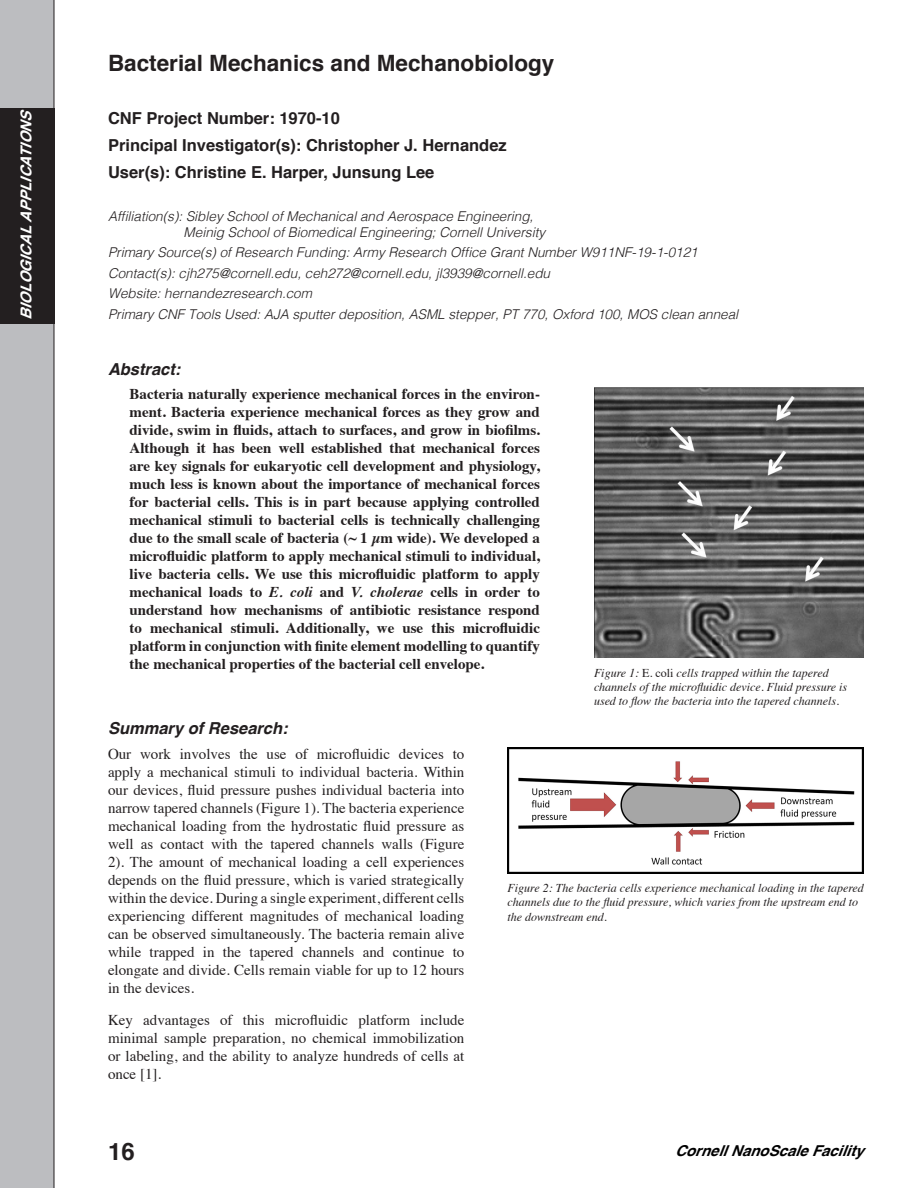
<style>
.page{position:relative;width:918px;height:1188px;background:#fff}
.page>*{position:absolute;margin:0;border:0;box-sizing:border-box;transform-origin:0 0}
.t1{font:700 24px "Helvetica";color:#231f20}
.Project_Title{font:700 22.5px "Helvetica";color:#231f20}
.Project___PI_Users{font:700 16.5px "Helvetica";color:#231f20}
.Body_Header{font:italic 700 16.5px "Helvetica";color:#231f20}
.Abstract_Text{font:700 15px/18px "Times";color:#231f20;text-align:justify}
.t2{font:15px/18px "Times";color:#231f20;text-align:justify}
.t3{font:italic 700 15px "Helvetica";color:#000}
.t4{font:italic 700 15px "Helvetica";color:#fff}
.Project_Info{font:italic 300 13.5px "Helvetica";color:#231f20}
.Affiliation{font:italic 300 13.5px/16.2px "Helvetica";color:#231f20}
.Captions{font:italic 12px/14.4px "Times";color:#231f20}
.s1{font-style:italic}
.s2{font-style:normal}
</style>
<div class="page">
<div style="left:0;top:0;width:54px;height:1188px;background:#bcbdc0"></div>
<div style="left:0;top:108px;width:54px;height:216px;background:#231f20"></div>
<img style="left:594px;top:388px;width:270px;height:270px">
<img style="left:508px;top:748px;width:356px;height:125px">
<p class="t4" style="left:14px;top:320px;width:214px;rotate:-90deg">BIOLOGICAL APPLICATIONS</p>
<p class="Project_Title" style="left:108px;top:45px;width:448px">Bacterial Mechanics and Mechanobiology</p>
<p class="Project___PI_Users" style="left:108px;top:105px;width:233px">CNF Project Number: 1970-10</p>
<p class="Project___PI_Users" style="left:108px;top:132px;width:400px">Principal Investigator(s): Christopher J. Hernandez</p>
<p class="Project___PI_Users" style="left:108px;top:158px;width:328px">User(s): Christine E. Harper, Junsung Lee</p>
<p class="Affiliation" style="left:184px;top:207px;width:363px;text-indent:-76px">Affiliation(s): Sibley School of Mechanical and Aerospace Engineering,<br>Meinig School of Biomedical Engineering; Cornell University</p>
<p class="Project_Info" style="left:108px;top:241px;width:591px">Primary Source(s) of Research Funding: Army Research Office Grant Number W911NF-19-1-0121</p>
<p class="Project_Info" style="left:108px;top:262px;width:444px">Contact(s): cjh275@cornell.edu, ceh272@cornell.edu, jl3939@cornell.edu</p>
<p class="Project_Info" style="left:108px;top:282px;width:206px">Website: hernandezresearch.com</p>
<p class="Project_Info" style="left:108px;top:303px;width:632px">Primary CNF Tools Used: AJA sputter deposition, ASML stepper, PT 770, Oxford 100, MOS clean anneal</p>
<p class="Body_Header" style="left:108px;top:355px;width:74px">Abstract:</p>
<p class="Abstract_Text" style="left:130px;top:383px;width:412px">Bacteria naturally experience mechanical forces in the environ&shy;ment. Bacteria experience mechanical forces as they grow and divide, swim in fluids, attach to surfaces, and grow in biofilms.<br>Although it has been well established that mechanical forces are key signals for eukaryotic cell development and physiology, much less is known about the importance of mechanical forces for bacterial cells. This is in part because applying controlled mechanical stimuli to bacterial cells is technically challenging due to the small scale of bacteria (~ 1 µm wide). We developed a microfluidic platform to apply mechanical stimuli to individual, live bacteria cells. We use this microfluidic platform to apply mechanical loads to <span class="s1">E. coli</span> and <span class="s1">V. cholerae</span> cells in order to understand how mechanisms of antibiotic resistance respond to mechanical stimuli. Additionally, we use this microfluidic platform in conjunction with finite element modelling to quantify the mechanical properties of the bacterial cell envelope.</p>
<p class="Captions" style="left:594px;top:665px;width:255px">Figure 1: <span class="s2">E. coli</span> cells trapped within the tapered channels of the microfluidic device. Fluid pressure is used to flow the bacteria into the tapered channels.</p>
<p class="Body_Header" style="left:108px;top:714px;width:181px">Summary of Research:</p>
<p class="t2" style="left:108px;top:744px;width:358px">Our work involves the use of microfluidic devices to apply a mechanical stimuli to individual bacteria. Within our devices, fluid pressure pushes individual bacteria into narrow tapered channels (Figure 1). The bacteria experience mechanical loading from the hydrostatic fluid pressure as well as contact with the tapered channels walls (Figure 2). The amount of mechanical loading a cell experiences depends on the fluid pressure, which is varied strategically within the device. During a single experiment, different cells experiencing different magnitudes of mechanical loading can be observed simultaneously. The bacteria remain alive while trapped in the tapered channels and continue to elongate and divide. Cells remain viable for up to 12 hours in the devices.</p>
<p class="t2" style="left:108px;top:1009px;width:358px">Key advantages of this microfluidic platform include minimal sample preparation, no chemical immobilization or labeling, and the ability to analyze hundreds of cells at once [1].</p>
<p class="Captions" style="left:508px;top:880px;width:358px">Figure 2: The bacteria cells experience mechanical loading in the tapered channels due to the fluid pressure, which varies from the upstream end to the downstream end.</p>
<h1 class="t1" style="left:108px;top:1132px;width:28px">16</h1>
<p class="t3" style="left:675px;top:1138px;width:194px">Cornell NanoScale Facility</p>
</div>
